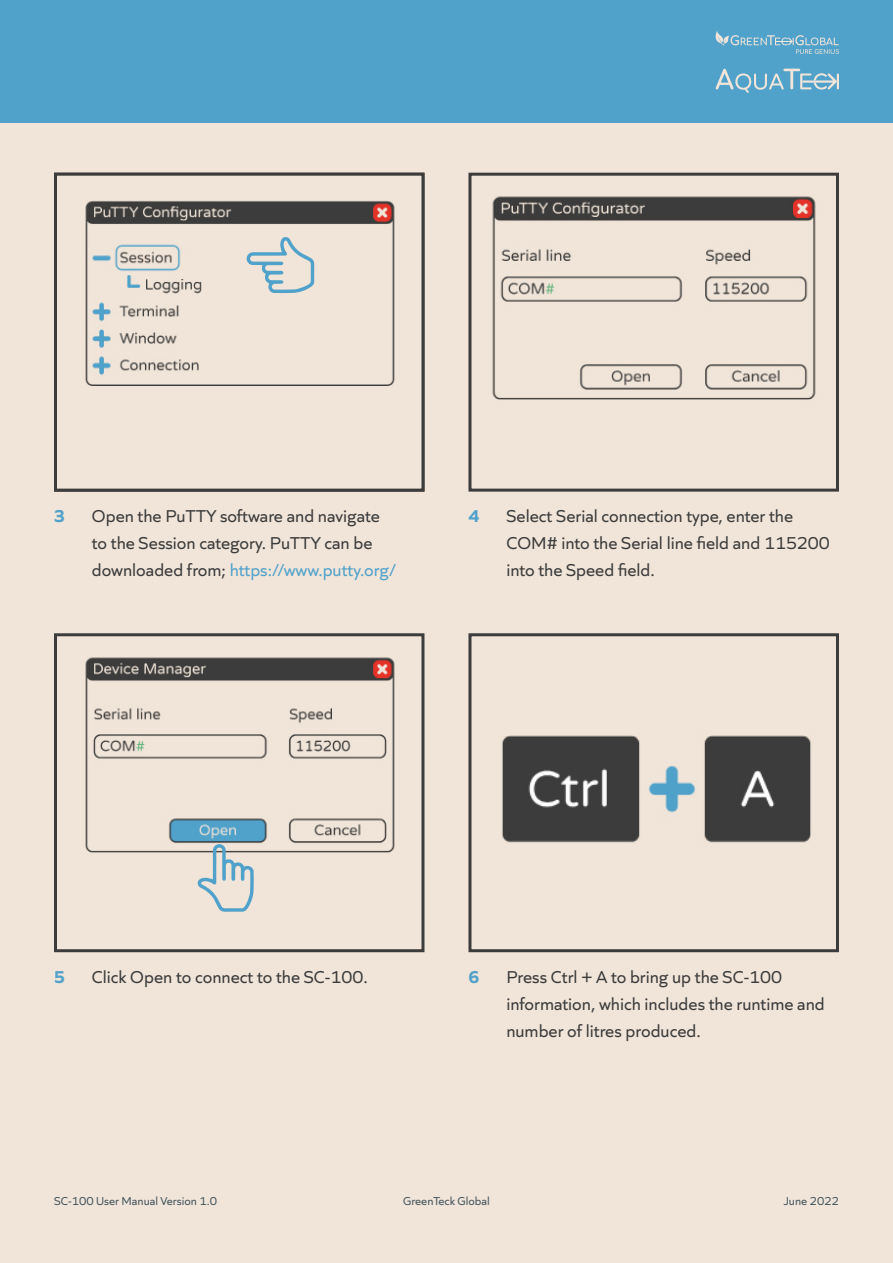
<style>
.page{position:relative;width:893px;height:1263px;background:#f1e5d9}
.page>*{position:absolute;margin:0;border:0;box-sizing:border-box;transform-origin:0 0}
.t1{font:18px/27px "Quiet Sans";color:#3c3c3c}
.t2{font:700 18px "Quiet Sans";color:#51a2cb}
.t3{font:12px "Quiet Sans";color:#44565e}
.s1{color:#51a2cb}
</style>
<div class="page">
<div style="left:0;top:0;width:893px;height:123px;background:#51a2cb"></div>
<svg style="left:715px;top:31px;width:124px;height:23px"></svg>
<svg style="left:715px;top:69px;width:124px;height:24px"></svg>
<img style="left:85px;top:200px;width:310px;height:186px">
<img style="left:492px;top:196px;width:324px;height:204px">
<div style="left:468px;top:173px;width:371px;height:319px;border:3px solid #3c3c3c"></div>
<img style="left:85px;top:657px;width:310px;height:228px">
<div style="left:54px;top:633px;width:370px;height:319px;border:3px solid #3c3c3c"></div>
<div style="left:54px;top:173px;width:370px;height:319px;border:3px solid #3c3c3c"></div>
<img style="left:502px;top:735px;width:309px;height:108px">
<div style="left:468px;top:633px;width:371px;height:319px;border:3px solid #3c3c3c"></div>
<svg style="left:198px;top:844px;width:56px;height:68px"></svg>
<svg style="left:246px;top:237px;width:68px;height:56px"></svg>
<p class="t2" style="left:54px;top:502px;width:12px">3</p>
<p class="t1" style="left:92px;top:501px;width:306px">Open the PuTTY software and navigate to the Session category. PuTTY can be downloaded from; <span class="s1">https://www.putty.org/</span></p>
<p class="t2" style="left:468px;top:502px;width:12px">4</p>
<p class="t1" style="left:506px;top:501px;width:325px">Select Serial connection type, enter the<br>COM# into the Serial line field and 115200 into the Speed field.</p>
<p class="t2" style="left:54px;top:963px;width:12px">5</p>
<p class="t1" style="left:92px;top:962px;width:277px">Click Open to connect to the SC-100.</p>
<p class="t2" style="left:468px;top:963px;width:12px">6</p>
<p class="t1" style="left:506px;top:962px;width:320px">Press Ctrl + A to bring up the SC-100 information, which includes the runtime and number of litres produced.</p>
<p class="t3" style="left:54px;top:1192px;width:165px">SC-100 User Manual Version 1.0</p>
<p class="t3" style="left:403px;top:1192px;width:88px">GreenTeck Global</p>
<p class="t3" style="left:784px;top:1192px;width:57px">June 2022</p>
</div>
